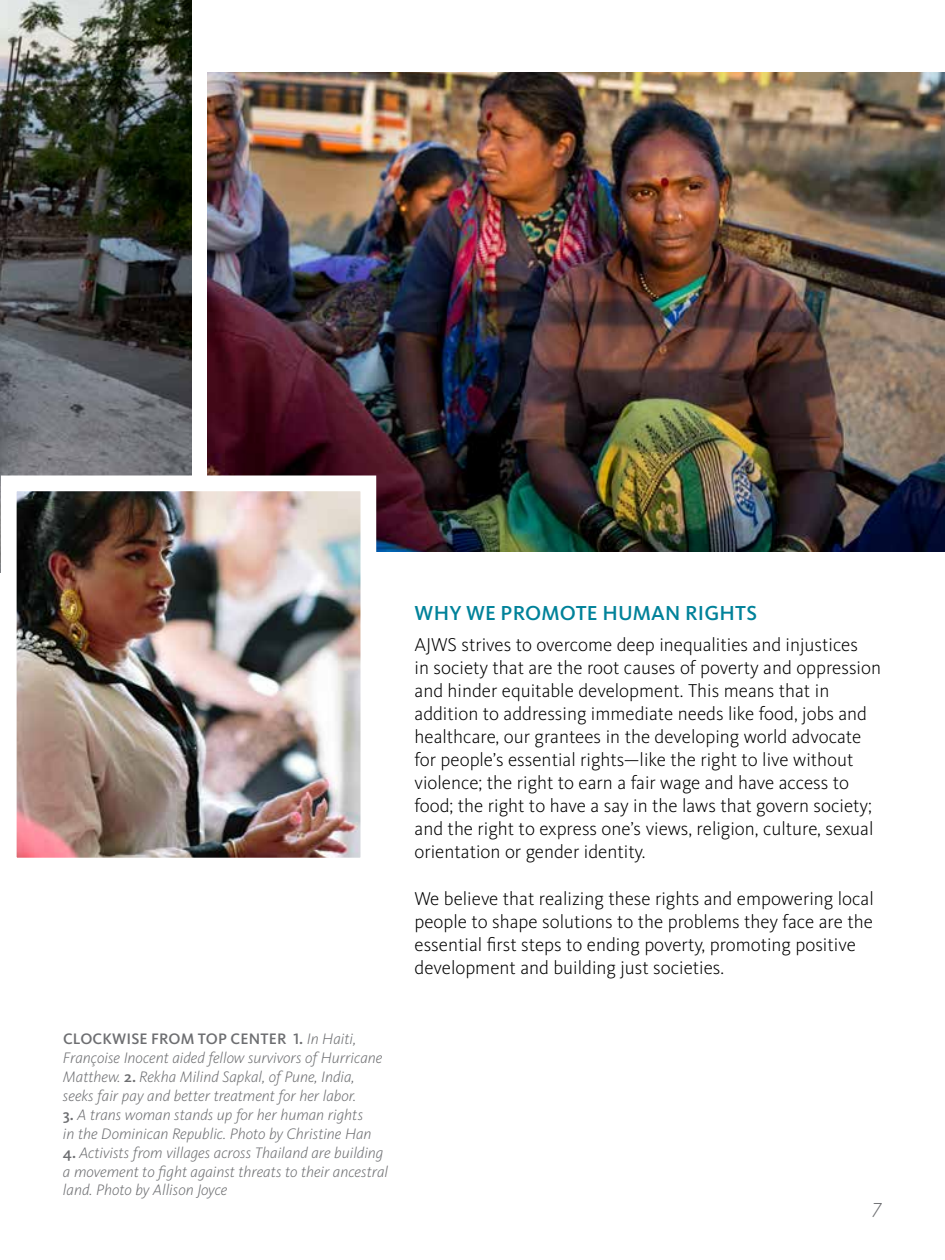
<style>
.page{position:relative;width:945px;height:1260px;background:#fff}
.page>*{position:absolute;margin:0;border:0;box-sizing:border-box;transform-origin:0 0}
.t1{font:500 21px "Kievit Pro";letter-spacing:.01em;color:#00829a}
.t2{font:italic 300 21px "Kievit Pro";color:#6d6e71}
.t3{font:300 19.25px/23.1px "Kievit Pro";color:#000}
.t4{font:italic 300 15.75px/18.9px "Kievit Pro";color:#6d6e71}
.s1{font-weight:500;font-style:normal}
</style>
<div class="page">
<img style="left:208px;top:73px;width:737px;height:479px">
<img style="left:0;top:0;width:192px;height:468px">
<img style="left:0;top:468px;width:384px;height:390px">
<p class="t4" style="left:63px;top:1029px;width:321px"><span class="s1">CLOCKWISE FROM TOP CENTER 1.</span> In Haiti, Françoise Inocent aided fellow survivors of Hurricane Matthew. <span class="s1">2.</span> Rekha Milind Sapkal, of Pune, India, seeks fair pay and better treatment for her labor.</p>
<p class="t4" style="left:63px;top:1105px;width:310px"><span class="s1">3.</span> A trans woman stands up for her human rights in the Dominican Republic. Photo by Christine Han</p>
<p class="t4" style="left:63px;top:1143px;width:327px"><span class="s1">4.</span> Activists from villages across Thailand are building a movement to fight against threats to their ancestral land. Photo by Allison Joyce</p>
<p class="t1" style="left:415px;top:600px;width:344px">WHY WE PROMOTE HUMAN RIGHTS</p>
<p class="t3" style="left:415px;top:633px;width:468px">AJWS strives to overcome deep inequalities and injustices<br>in society that are the root causes of poverty and oppression and hinder equitable development. This means that in addition to addressing immediate needs like food, jobs and healthcare, our grantees in the developing world advocate for people’s essential rights—like the right to live without violence; the right to earn a fair wage and have access to food; the right to have a say in the laws that govern society; and the right to express one’s views, religion, culture, sexual orientation or gender identity.</p>
<p class="t3" style="left:415px;top:887px;width:461px">We believe that realizing these rights and empowering local people to shape solutions to the problems they face are the essential first steps to ending poverty, promoting positive development and building just societies.</p>
<p class="t2" style="left:873px;top:1193px;width:11px">7</p>
</div>
